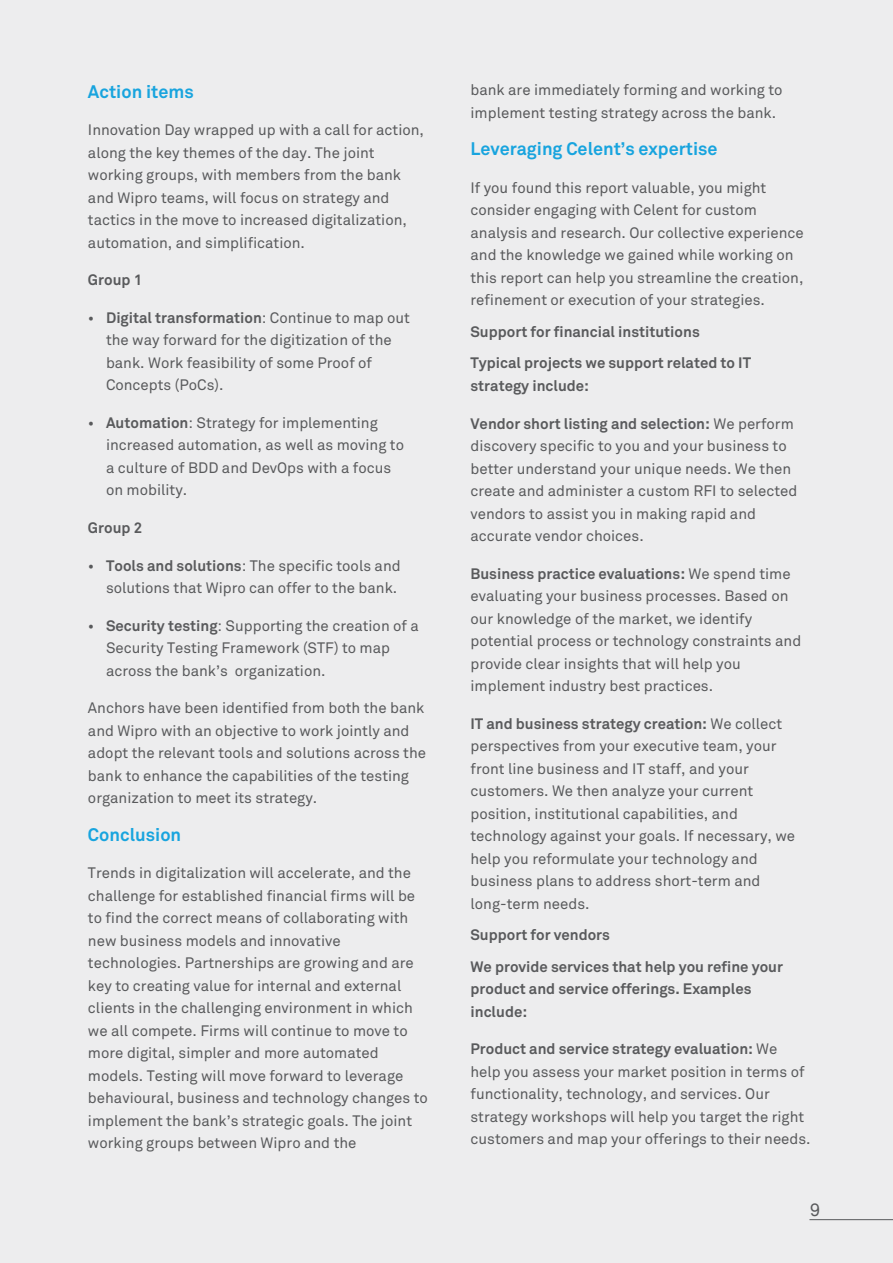
<style>
.page{position:relative;width:893px;height:1263px;background:#ededee}
.page>*{position:absolute;margin:0;border:0;box-sizing:border-box;transform-origin:0 0}
.t1{font:700 18px "Wipro Akkurat";color:#18a4de}
.t2{font:18px "Akkurat Mono";color:#595a5c}
.t3{font:15px/22.5px "Wipro Akkurat";color:#595a5c}
.t4{font:700 15px/31.5px "Wipro Akkurat";color:#595a5c}
.s1{font-weight:700}
</style>
<div class="page">
<hr style="left:809px;top:1219px;width:84px;height:1px;background:#595a5c">
<p class="t1" style="left:88px;top:81px;width:107px">Action items</p>
<p class="t3" style="left:88px;top:119px;width:338px">Innovation Day wrapped up with a call for action, along the key themes of the day. The joint working groups, with members from the bank and Wipro teams, will focus on strategy and tactics in the move to increased digitalization, automation, and simplification.</p>
<p class="t4" style="left:88px;top:264px;width:56px">Group 1</p>
<p class="t3" style="left:106px;top:307px;width:306px;text-indent:-18px">• <span class="s1">Digital transformation</span>: Continue to map out the way forward for the digitization of the bank. Work feasibility of some Proof of Concepts (PoCs).</p>
<p class="t3" style="left:106px;top:412px;width:300px;text-indent:-18px">• <span class="s1">Automation</span>: Strategy for implementing increased automation, as well as moving to a culture of BDD and DevOps with a focus on mobility.</p>
<p class="t4" style="left:88px;top:512px;width:56px">Group 2</p>
<p class="t3" style="left:88px;top:554px;width:314px;text-align:right">• <span class="s1">Tools and solutions</span>: The specific tools and solutions that Wipro can offer to the bank.</p>
<p class="t3" style="left:106px;top:614px;width:314px;text-indent:-18px">• <span class="s1">Security testing</span>: Supporting the creation of a<br>Security Testing Framework (STF) to map across the bank’s organization.</p>
<p class="t3" style="left:88px;top:697px;width:340px">Anchors have been identified from both the bank and Wipro with an objective to work jointly and adopt the relevant tools and solutions across the bank to enhance the capabilities of the testing organization to meet its strategy.</p>
<p class="t1" style="left:88px;top:823px;width:95px">Conclusion</p>
<p class="t3" style="left:88px;top:862px;width:341px">Trends in digitalization will accelerate, and the challenge for established financial firms will be to find the correct means of collaborating with new business models and innovative technologies. Partnerships are growing and are key to creating value for internal and external clients in the challenging environment in which we all compete. Firms will continue to move to more digital, simpler and more automated models. Testing will move forward to leverage behavioural, business and technology changes to implement the bank’s strategic goals. The joint working groups between Wipro and the</p>
<p class="t3" style="left:470px;top:79px;width:314px">bank are immediately forming and working to implement testing strategy across the bank.</p>
<p class="t1" style="left:470px;top:138px;width:249px">Leveraging Celent’s expertise</p>
<p class="t3" style="left:470px;top:177px;width:335px">If you found this report valuable, you might consider engaging with Celent for custom analysis and research. Our collective experience and the knowledge we gained while working on this report can help you streamline the creation, refinement or execution of your strategies.</p>
<p class="t4" style="left:470px;top:316px;width:282px">Support for financial institutions<br>Typical projects we support related to IT</p>
<p class="t4" style="left:470px;top:370px;width:120px">strategy include:</p>
<p class="t3" style="left:470px;top:412px;width:328px"><span class="s1">Vendor short listing and selection:</span> We perform discovery specific to you and your business to better understand your unique needs. We then create and administer a custom RFI to selected vendors to assist you in making rapid and accurate vendor choices.</p>
<p class="t3" style="left:470px;top:562px;width:332px"><span class="s1">Business practice evaluations:</span> We spend time evaluating your business processes. Based on our knowledge of the market, we identify potential process or technology constraints and provide clear insights that will help you implement industry best practices.</p>
<p class="t3" style="left:470px;top:712px;width:326px"><span class="s1">IT and business strategy creation:</span> We collect perspectives from your executive team, your front line business and IT staff, and your customers. We then analyze your current position, institutional capabilities, and technology against your goals. If necessary, we help you reformulate your technology and business plans to address short-term and long-term needs.</p>
<p class="t4" style="left:470px;top:919px;width:314px">Support for vendors<br>We provide services that help you refine your</p>
<p class="t4" style="left:470px;top:977px;width:282px;line-height:22.5px">product and service offerings. Examples include:</p>
<p class="t3" style="left:470px;top:1038px;width:342px"><span class="s1">Product and service strategy evaluation:</span> We help you assess your market position in terms of functionality, technology, and services. Our strategy workshops will help you target the right customers and map your offerings to their needs.</p>
<p class="t2" style="left:809px;top:1199px;width:13px">9</p>
</div>
